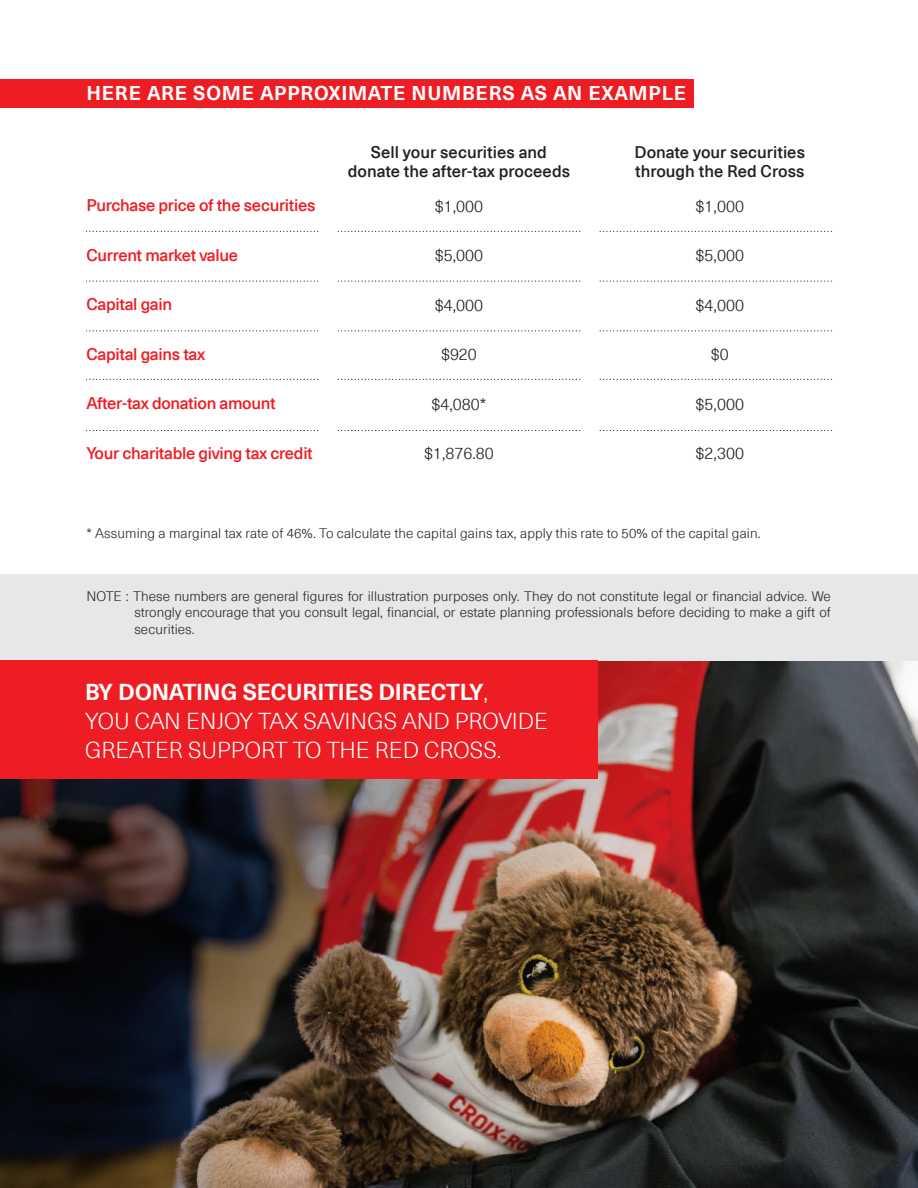
<style>
.page{position:relative;width:918px;height:1188px;background:#fff}
.page>*{position:absolute;margin:0;border:0;box-sizing:border-box;transform-origin:0 0}
.t1{font:300 22.5px/28.5px "Neue Haas Unica Pro";color:#fff}
.t2{font:700 19.5px "Neue Haas Unica Pro";letter-spacing:.04em;color:#fff}
.t3{font:500 16.5px "Neue Haas Unica Pro";letter-spacing:-.02em;color:#ee1d23}
.t4{font:500 16.5px/19.5px "Neue Haas Unica Pro";color:#231f20;text-align:center}
.t5{font:300 16.5px "Neue Haas Unica Pro";color:#231f20}
.t6{font:300 13.5px/16.2px "Neue Haas Unica Pro";letter-spacing:.01em;color:#231f20;text-align:justify}
.s1{font-weight:700}
</style>
<div class="page">
<img style="left:0;top:661px;width:918px;height:527px">
<div style="left:0;top:575px;width:918px;height:86px;background:#e6e7e9"></div>
<div style="left:0;top:79px;width:694px;height:29px;background:#ee1d23"></div>
<div style="left:0;top:661px;width:598px;height:118px;background:#ee1d23"></div>
<svg style="left:86px;top:231px;width:746px;height:1px"></svg>
<svg style="left:86px;top:281px;width:746px;height:1px"></svg>
<svg style="left:86px;top:330px;width:746px;height:1px"></svg>
<svg style="left:86px;top:379px;width:746px;height:1px"></svg>
<svg style="left:86px;top:430px;width:746px;height:1px"></svg>
<div style="left:581px;top:206px;width:17px;height:264px;background:#fff"></div>
<div style="left:320px;top:220px;width:16px;height:290px;background:#fff"></div>
<h2 class="t2" style="left:86px;top:81px;width:601px">HERE ARE SOME APPROXIMATE NUMBERS AS AN EXAMPLE</h2>
<p class="t3" style="left:86px;top:196px;width:231px">Purchase price of the securities</p>
<p class="t3" style="left:86px;top:245px;width:153px">Current market value</p>
<p class="t3" style="left:86px;top:295px;width:87px">Capital gain</p>
<p class="t3" style="left:86px;top:344px;width:120px">Capital gains tax</p>
<p class="t3" style="left:86px;top:394px;width:191px">After-tax donation amount</p>
<p class="t3" style="left:86px;top:443px;width:228px">Your charitable giving tax credit</p>
<p class="t4" style="left:348px;top:143px;width:224px">Sell your securities and donate the after-tax proceeds</p>
<p class="t5" style="left:435px;top:196px;width:50px">$1,000</p>
<p class="t5" style="left:435px;top:246px;width:50px">$5,000</p>
<p class="t5" style="left:435px;top:295px;width:50px">$4,000</p>
<p class="t5" style="left:441px;top:345px;width:37px">$920</p>
<p class="t5" style="left:432px;top:394px;width:56px">$4,080*</p>
<p class="t5" style="left:424px;top:444px;width:71px">$1,876.80</p>
<p class="t4" style="left:635px;top:143px;width:172px;text-align:left">Donate your securities through the Red Cross</p>
<p class="t5" style="left:696px;top:196px;width:50px">$1,000</p>
<p class="t5" style="left:696px;top:246px;width:50px">$5,000</p>
<p class="t5" style="left:696px;top:295px;width:50px">$4,000</p>
<p class="t5" style="left:711px;top:345px;width:19px">$0</p>
<p class="t5" style="left:696px;top:394px;width:50px">$5,000</p>
<p class="t5" style="left:696px;top:444px;width:50px">$2,300</p>
<p class="t6" style="left:86px;top:525px;width:676px">* Assuming a marginal tax rate of 46%. To calculate the capital gains tax, apply this rate to 50% of the capital gain.</p>
<p class="t6" style="left:134px;top:589px;width:698px;text-indent:-48px">NOTE : These numbers are general figures for illustration purposes only. They do not constitute legal or financial advice. We strongly encourage that you consult legal, financial, or estate planning professionals before deciding to make a gift of securities.</p>
<h1 class="t1" style="left:85px;top:679px;width:464px"><span class="s1">BY DONATING SECURITIES DIRECTLY</span>,<br>YOU CAN ENJOY TAX SAVINGS AND PROVIDE<br>GREATER SUPPORT TO THE RED CROSS.</h1>
</div>
